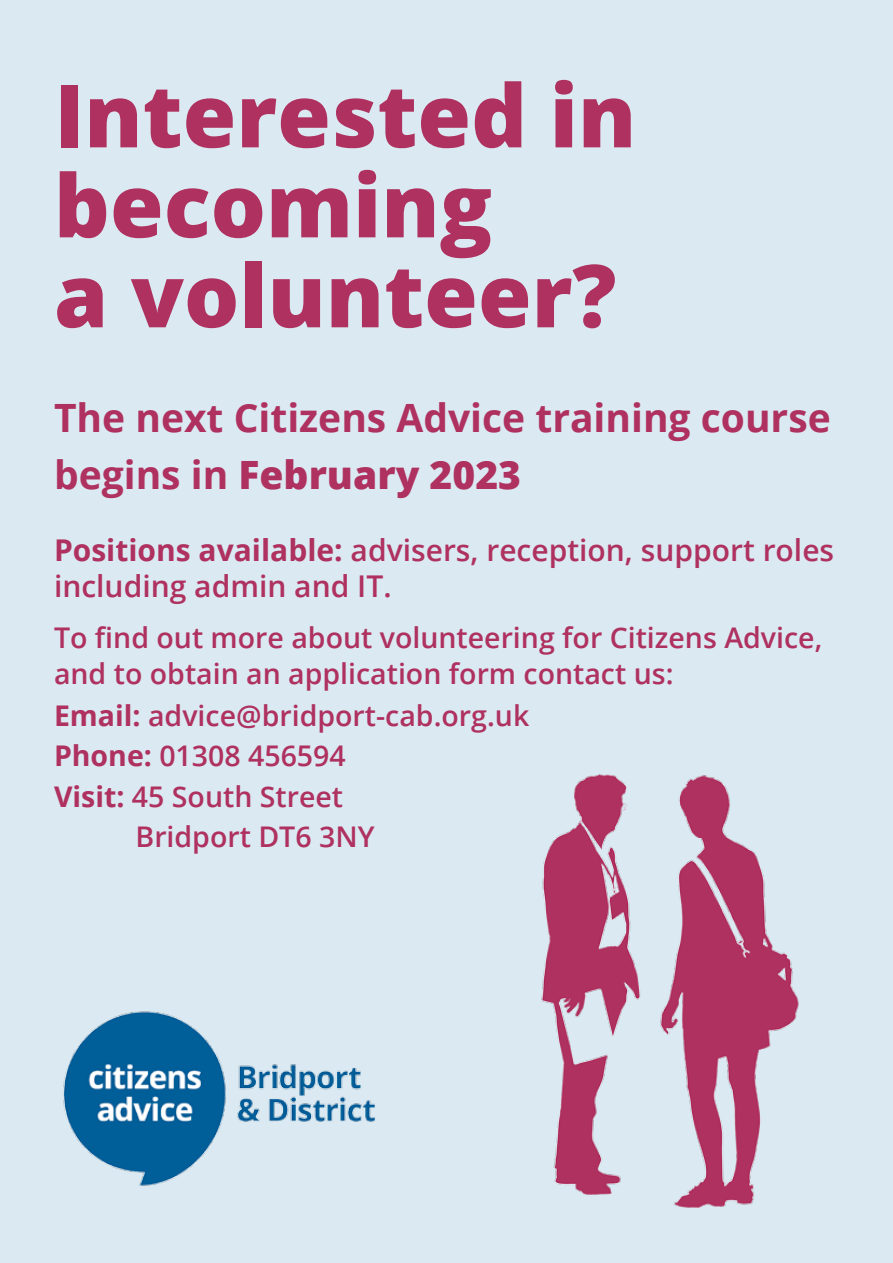
<style>
.page{position:relative;width:893px;height:1263px;background:#dbeaf2}
.page>*{position:absolute;margin:0;border:0;box-sizing:border-box;transform-origin:0 0}
.t1{font:800 87px/90px "Open Sans";color:#af3160}
.t2{font:700 39px/57px "Open Sans";color:#af3160}
.t3{font:600 30px/36px "Open Sans";color:#af3160}
.t4{font:600 28.5px/36px "Open Sans";color:#af3160}
.s1{font-weight:800}
.s2{font-weight:700}
</style>
<div class="page">
<img style="left:54px;top:1008px;width:398px;height:180px">
<img style="left:452px;top:773px;width:387px;height:436px">
<h1 class="t1" style="left:54px;top:66px;width:584px">Interested in becoming<br>a volunteer?</h1>
<h2 class="t2" style="left:54px;top:388px;width:778px">The next Citizens Advice training course begins in <span class="s1">February 2023</span></h2>
<p class="t3" style="left:54px;top:531px;width:782px"><span class="s2">Positions available:</span> advisers, reception, support roles including admin and IT.</p>
<p class="t4" style="left:54px;top:619px;width:770px">To find out more about volunteering for Citizens Advice, and to obtain an application form contact us:</p>
<p class="t4" style="left:54px;top:697px;width:477px"><span class="s2">Email:</span> advice@bridport-cab.org.uk</p>
<p class="t4" style="left:54px;top:737px;width:293px"><span class="s2">Phone:</span> 01308 456594</p>
<p class="t4" style="left:54px;top:778px;width:291px"><span class="s2">Visit:</span> 45 South Street</p>
<p class="t4" style="left:136px;top:818px;width:241px">Bridport DT6 3NY</p>
</div>
